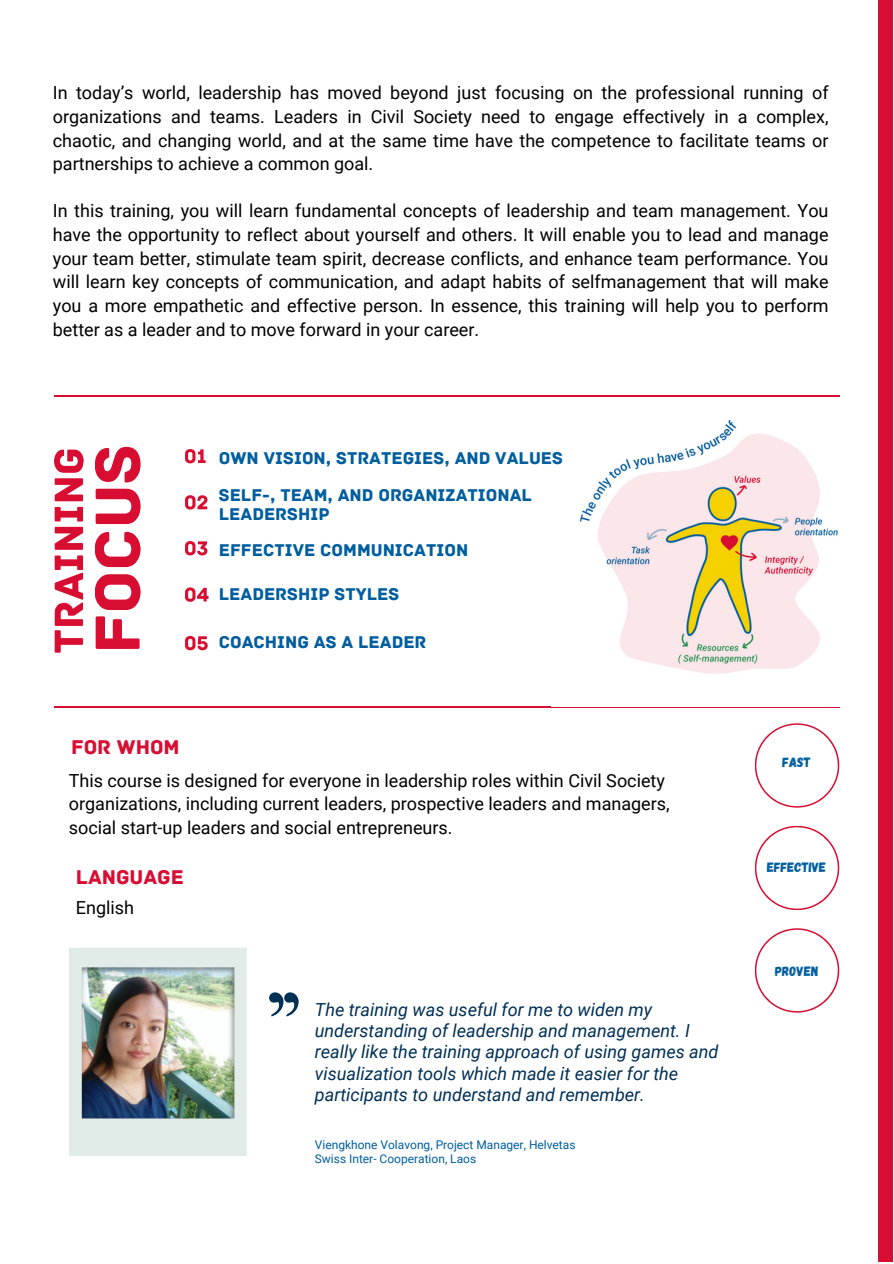
<style>
.page{position:relative;width:894px;height:1264px;background:#fff}
.page>*{position:absolute;margin:0;border:0;box-sizing:border-box;transform-origin:0 0}
.t1{font:21px "Archive";color:#d80d33}
.t2{font:18px/23.7px "Roboto";color:#000;text-align:justify}
.t3{font:italic 18px/21.3px "Roboto";color:#003055}
.t4{font:18px/37.8px "Archive";color:#015e9e}
.t5{font:13.5px "Gagalin";color:#015e9e}
.t6{font:12px/14px "Roboto";color:#015e9e}
</style>
<div class="page">
<svg style="left:54px;top:449px;width:30px;height:203px"></svg>
<svg style="left:95px;top:447px;width:45px;height:202px"></svg>
<svg style="left:185px;top:587px;width:23px;height:15px"></svg>
<svg style="left:185px;top:636px;width:23px;height:14px"></svg>
<svg style="left:185px;top:495px;width:22px;height:14px"></svg>
<svg style="left:185px;top:541px;width:22px;height:14px"></svg>
<svg style="left:185px;top:449px;width:20px;height:14px"></svg>
<hr style="left:54px;top:395px;width:785px;height:1px;background:#d80d32">
<hr style="left:54px;top:706px;width:785px;height:1px;background:#d80d32">
<div style="left:878px;top:0;width:15px;height:1261px;background:#d80d32"></div>
<svg style="left:755px;top:723px;width:84px;height:84px"></svg>
<svg style="left:755px;top:826px;width:84px;height:84px"></svg>
<svg style="left:755px;top:928px;width:84px;height:84px"></svg>
<svg style="left:269px;top:992px;width:29px;height:24px"></svg>
<img style="left:69px;top:948px;width:178px;height:208px">
<img style="left:579px;top:419px;width:259px;height:255px">
<p class="t2" style="left:53px;top:81px;width:777px">In today’s world, leadership has moved beyond just focusing on the professional running of organizations and teams. Leaders in Civil Society need to engage effectively in a complex, chaotic, and changing world, and at the same time have the competence to facilitate teams or partnerships to achieve a common goal.</p>
<p class="t2" style="left:53px;top:199px;width:777px">In this training, you will learn fundamental concepts of leadership and team management. You have the opportunity to reflect about yourself and others. It will enable you to lead and manage your team better, stimulate team spirit, decrease conflicts, and enhance team performance. You will learn key concepts of communication, and adapt habits of selfmanagement that will make you a more empathetic and effective person. In essence, this training will help you to perform better as a leader and to move forward in your career.</p>
<p class="t1" style="left:71px;top:735px;width:110px">FOR WHOM</p>
<p class="t4" style="left:219px;top:439px;width:345px">OWN VISION, STRATEGIES, AND VALUES<br>SELF-, TEAM, AND ORGANIZATIONAL</p>
<p class="t4" style="left:219px;top:497px;width:251px;line-height:35.2px">LEADERSHIP<br>EFFECTIVE COMMUNICATION</p>
<p class="t4" style="left:219px;top:575px;width:182px">LEADERSHIP STYLES</p>
<p class="t4" style="left:219px;top:623px;width:209px">COACHING AS A LEADER</p>
<p class="t2" style="left:69px;top:768px;width:602px;text-align:left">This course is designed for everyone in leadership roles within Civil Society organizations, including current leaders, prospective leaders and managers, social start-up leaders and social entrepreneurs.</p>
<p class="t1" style="left:76px;top:864px;width:110px">LANGUAGE</p>
<p class="t2" style="left:76px;top:896px;width:60px">English</p>
<p class="t3" style="left:315px;top:998px;width:405px">The training was useful for me to widen my understanding of leadership and management. I really like the training approach of using games and visualization tools which made it easier for the participants to understand and remember.</p>
<p class="t6" style="left:315px;top:1138px;width:262px">Viengkhone Volavong, Project Manager, Helvetas<br>Swiss Inter- Cooperation, Laos</p>
<p class="t5" style="left:782px;top:753px;width:30px">FAST</p>
<p class="t5" style="left:767px;top:858px;width:60px">EFFECTIVE</p>
<p class="t5" style="left:774px;top:962px;width:45px">PROVEN</p>
</div>
